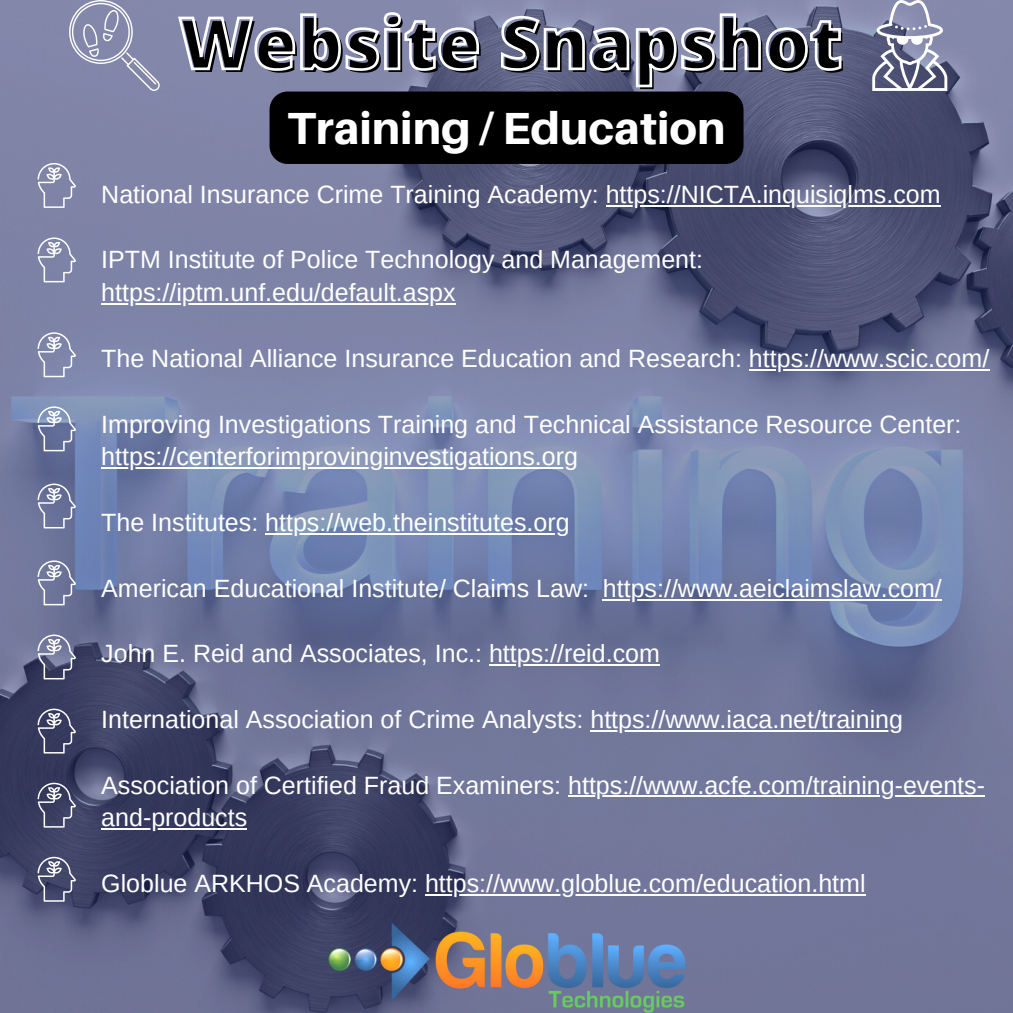
<style>
.page{position:relative;width:1013px;height:1013px;background:#fff}
.page>*{position:absolute;margin:0;border:0;box-sizing:border-box;transform-origin:0 0}
.t1{font:800 71.25px "Open Sans";color:#000}
.t2{font:800 45px "Aileron";color:#fff}
.t3{font:25px/32.8px "Arimo";color:#fff}
</style>
<div class="page">
<img style="left:0;top:0;width:1012px;height:1012px">
<hr style="left:605px;top:205px;width:335px;height:1px;background:#fff">
<hr style="left:101px;top:303px;width:354px;height:2px;background:#fff">
<hr style="left:749px;top:369px;width:240px;height:1px;background:#fff">
<hr style="left:101px;top:467px;width:477px;height:2px;background:#fff">
<hr style="left:265px;top:533px;width:304px;height:2px;background:#fff">
<hr style="left:603px;top:598px;width:338px;height:2px;background:#fff">
<hr style="left:489px;top:664px;width:171px;height:2px;background:#fff">
<hr style="left:590px;top:730px;width:313px;height:1px;background:#fff">
<hr style="left:568px;top:795px;width:417px;height:2px;background:#fff">
<hr style="left:101px;top:828px;width:146px;height:2px;background:#fff">
<hr style="left:425px;top:894px;width:440px;height:1px;background:#fff">
<svg style="left:66px;top:0;width:94px;height:91px;background:#9094b3"></svg>
<svg style="left:872px;top:0;width:75px;height:91px"></svg>
<svg style="left:176px;top:10px;width:666px;height:79px;background:#8b8fac"></svg>
<img style="left:321px;top:918px;width:370px;height:94px">
<svg style="left:38px;top:163px;width:38px;height:45px;background:#979ab7"></svg>
<div style="left:269px;top:92px;width:474px;height:72px;background:#000"></div>
<svg style="left:38px;top:237px;width:38px;height:45px;background:#9499b6"></svg>
<svg style="left:38px;top:332px;width:38px;height:45px;background:#959bb9"></svg>
<svg style="left:38px;top:406px;width:38px;height:45px;background:#8692b4"></svg>
<svg style="left:38px;top:483px;width:38px;height:45px;background:#8289a9"></svg>
<svg style="left:38px;top:560px;width:38px;height:45px;background:#868cab"></svg>
<svg style="left:38px;top:634px;width:38px;height:45px;background:#777b98"></svg>
<svg style="left:38px;top:708px;width:38px;height:45px;background:#5a5d7a"></svg>
<svg style="left:38px;top:782px;width:38px;height:45px;background:#5c5f7c"></svg>
<svg style="left:38px;top:856px;width:38px;height:45px;background:#626582"></svg>
<h1 class="t1" style="left:182px;top:-4px;width:664px">Website Snapshot</h1>
<h2 class="t2" style="left:287px;top:100px;width:439px">Training / Education</h2>
<p class="t3" style="left:101px;top:178px;width:840px">National Insurance Crime Training Academy: https://NICTA.inquisiqlms.com</p>
<p class="t3" style="left:101px;top:243px;width:603px">IPTM Institute of Police Technology and Management: https://iptm.unf.edu/default.aspx</p>
<p class="t3" style="left:101px;top:342px;width:889px">The National Alliance Insurance Education and Research: https://www.scic.com/</p>
<p class="t3" style="left:101px;top:407px;width:861px">Improving Investigations Training and Technical Assistance Resource Center: https://centerforimprovinginvestigations.org</p>
<p class="t3" style="left:101px;top:506px;width:470px">The Institutes: https://web.theinstitutes.org</p>
<p class="t3" style="left:101px;top:571px;width:842px">American Educational Institute/ Claims Law: https://www.aeiclaimslaw.com/</p>
<p class="t3" style="left:101px;top:637px;width:560px">John E. Reid and Associates, Inc.: https://reid.com</p>
<p class="t3" style="left:101px;top:703px;width:803px">International Association of Crime Analysts: https://www.iaca.net/training</p>
<p class="t3" style="left:101px;top:768px;width:885px">Association of Certified Fraud Examiners: https://www.acfe.com/training-events&shy;and-products</p>
<p class="t3" style="left:101px;top:867px;width:765px">Globlue ARKHOS Academy: https://www.globlue.com/education.html</p>
</div>
